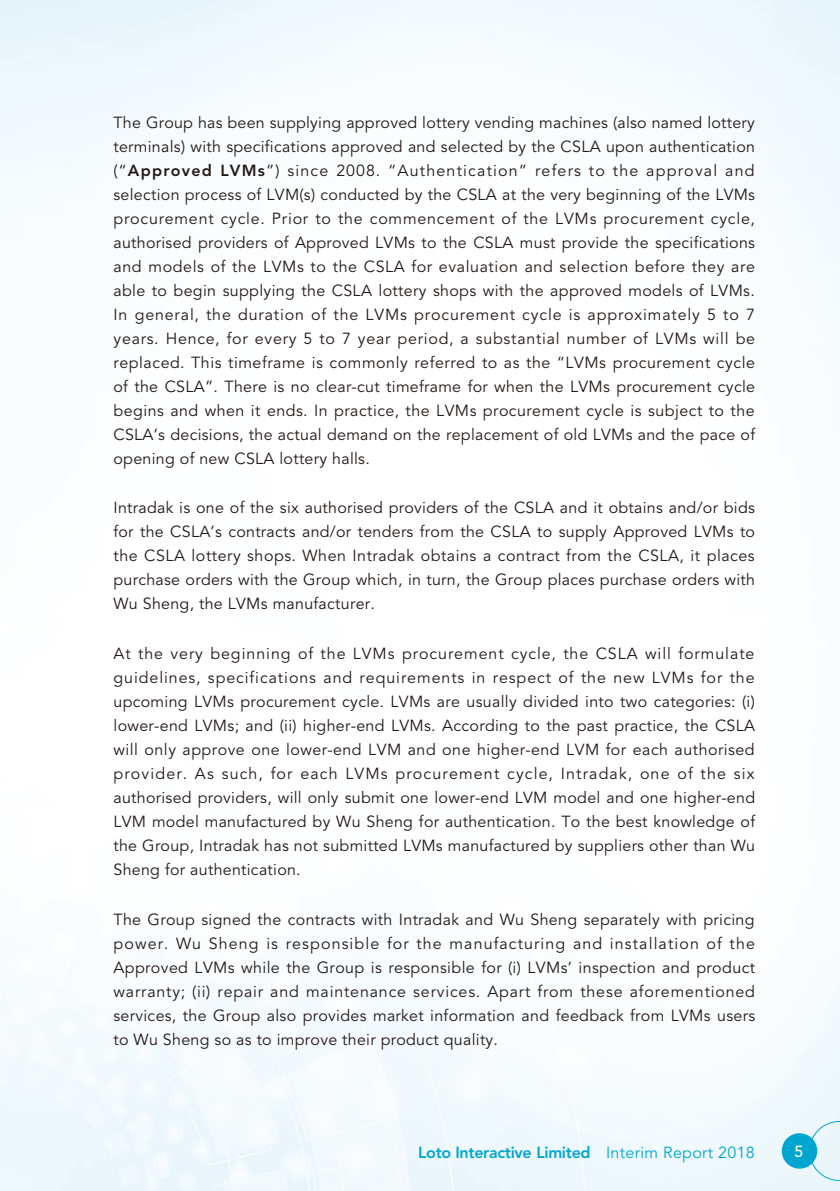
<style>
.page{position:relative;width:840px;height:1191px;background:#fff}
.page>*{position:absolute;margin:0;border:0;box-sizing:border-box;transform-origin:0 0}
._00_Body_text{font:16px/24px "Avenir LT Std";letter-spacing:.02em;color:#231916;text-align:justify}
.t1{font:800 16px "Avenir LT Std";letter-spacing:-.02em;color:#00a6cf}
.t2{font:500 16px "Avenir LT Std";color:#fff}
.s1{font-weight:800}
.s2{font-weight:400}
</style>
<div class="page">
<img style="left:1px;top:0;width:838px;height:1191px">
<div style="left:781px;top:1133px;width:35px;height:35px;background:#00a6cf;border-radius:50%"></div>
<svg style="left:809px;top:1121px;width:30px;height:59px;background:#cbebf5"></svg>
<p class="_00_Body_text" style="left:113px;top:111px;width:642px">The Group has been supplying approved lottery vending machines (also named lottery terminals) with specifications approved and selected by the CSLA upon authentication (“<span class="s1">Approved LVMs</span>”) since 2008. “Authentication” refers to the approval and selection process of LVM(s) conducted by the CSLA at the very beginning of the LVMs procurement cycle. Prior to the commencement of the LVMs procurement cycle, authorised providers of Approved LVMs to the CSLA must provide the specifications and models of the LVMs to the CSLA for evaluation and selection before they are able to begin supplying the CSLA lottery shops with the approved models of LVMs.<br>In general, the duration of the LVMs procurement cycle is approximately 5 to 7 years. Hence, for every 5 to 7 year period, a substantial number of LVMs will be replaced. This timeframe is commonly referred to as the “LVMs procurement cycle of the CSLA”. There is no clear-cut timeframe for when the LVMs procurement cycle begins and when it ends. In practice, the LVMs procurement cycle is subject to the CSLA’s decisions, the actual demand on the replacement of old LVMs and the pace of opening of new CSLA lottery halls.</p>
<p class="_00_Body_text" style="left:113px;top:496px;width:642px">Intradak is one of the six authorised providers of the CSLA and it obtains and/or bids for the CSLA’s contracts and/or tenders from the CSLA to supply Approved LVMs to the CSLA lottery shops. When Intradak obtains a contract from the CSLA, it places purchase orders with the Group which, in turn, the Group places purchase orders with Wu Sheng, the LVMs manufacturer.</p>
<p class="_00_Body_text" style="left:113px;top:642px;width:642px">At the very beginning of the LVMs procurement cycle, the CSLA will formulate guidelines, specifications and requirements in respect of the new LVMs for the upcoming LVMs procurement cycle. LVMs are usually divided into two categories: (i) lower-end LVMs; and (ii) higher-end LVMs. According to the past practice, the CSLA will only approve one lower-end LVM and one higher-end LVM for each authorised provider. As such, for each LVMs procurement cycle, Intradak, one of the six authorised providers, will only submit one lower-end LVM model and one higher-end LVM model manufactured by Wu Sheng for authentication. To the best knowledge of the Group, Intradak has not submitted LVMs manufactured by suppliers other than Wu Sheng for authentication.</p>
<p class="_00_Body_text" style="left:113px;top:907px;width:642px">The Group signed the contracts with Intradak and Wu Sheng separately with pricing power. Wu Sheng is responsible for the manufacturing and installation of the Approved LVMs while the Group is responsible for (i) LVMs’ inspection and product warranty; (ii) repair and maintenance services. Apart from these aforementioned services, the Group also provides market information and feedback from LVMs users to Wu Sheng so as to improve their product quality.</p>
<p class="t1" style="left:418px;top:1142px;width:338px">Loto Interactive Limited <span class="s2">Interim Report 2018</span></p>
<p class="t2" style="left:794px;top:1141px;width:10px">5</p>
</div>
